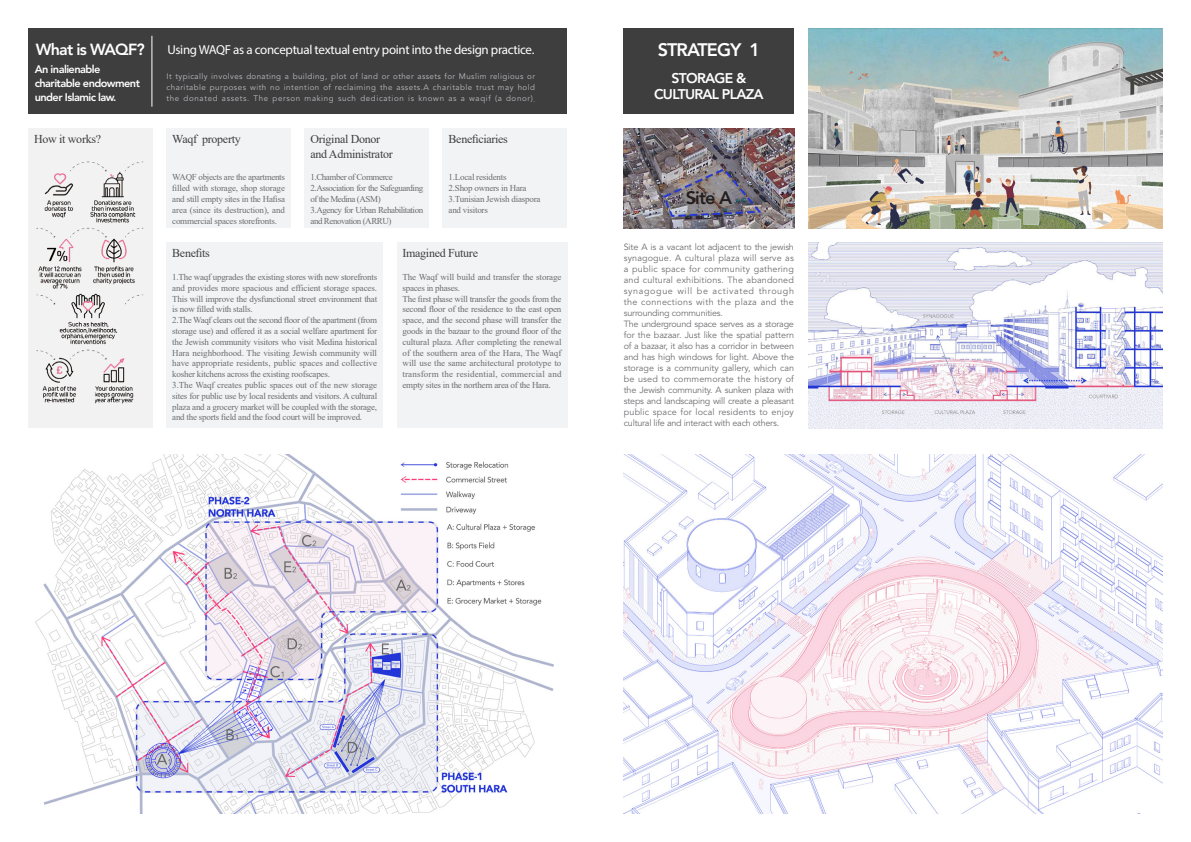
<style>
.page{position:relative;width:1191px;height:842px;background:#fff}
.page>*{position:absolute;margin:0;border:0;box-sizing:border-box;transform-origin:0 0}
.t1{font:800 18px "Avenir LT Std";letter-spacing:-.05em;color:#fff}
.t2{font:800 18px "Avenir LT Std";color:#231f20}
.t3{font:800 16px "Avenir LT Std";letter-spacing:-.05em;color:#fff}
.t4{font:800 14px "Avenir LT Std";letter-spacing:-.05em;color:#fff}
.大标题-左{font:13px "Myriad Pro";letter-spacing:-.025em;color:#fff}
.waqf{font:12px "Times New Roman";letter-spacing:-.025em;color:#3e3e3f}
.t5{font:800 11px/14px "Avenir LT Std";letter-spacing:-.05em;color:#fff}
.waqf-2{font:9px/10.8px "Times New Roman";letter-spacing:-.025em;color:#6c6d70;text-align:justify}
.正文_9-45book_左{font:9px/11px "Avenir LT Std";letter-spacing:-.025em;color:#6c6d70;text-align:justify}
.waqf-3{font:9px/10.8px "Times New Roman";letter-spacing:-.05em;color:#6c6d70}
.正文_9-45book_左-2{font:8px/11px "Avenir LT Std";letter-spacing:.08em;color:#bcbdc0;text-align:justify}
.s1{font-family:"Adobe Song Std";font-weight:300}
</style>
<div class="page">
<img style="left:35px;top:454px;width:519px;height:360px">
<img style="left:624px;top:454px;width:538px;height:360px">
<img style="left:808px;top:242px;width:354px;height:186px">
<img style="left:808px;top:28px;width:354px;height:200px">
<img style="left:624px;top:128px;width:170px;height:100px">
<div style="left:624px;top:28px;width:170px;height:86px;background:#3e3e3f"></div>
<div style="left:28px;top:128px;width:124px;height:300px;background:#f2f2f2"></div>
<img style="left:36px;top:161px;width:108px;height:243px">
<div style="left:167px;top:128px;width:124px;height:100px;background:#f2f3f4"></div>
<div style="left:167px;top:242px;width:216px;height:186px;background:#f2f3f4"></div>
<div style="left:397px;top:242px;width:170px;height:186px;background:#f2f3f4"></div>
<div style="left:305px;top:128px;width:124px;height:100px;background:#f2f3f4"></div>
<div style="left:443px;top:128px;width:124px;height:100px;background:#f2f3f4"></div>
<div style="left:28px;top:28px;width:539px;height:86px;background:#3e3e3f"></div>
<hr style="left:151px;top:36px;width:1px;height:71px;background:#fff">
<p class="t3" style="left:36px;top:40px;width:110px">What is WAQF?</p>
<p class="大标题-左" style="left:167px;top:41px;width:368px">Using WAQF as a conceptual textual entry point into the design practice.</p>
<p class="t5" style="left:35px;top:62px;width:107px">An inalienable charitable endowment under Islamic law.</p>
<p class="正文_9-45book_左-2" style="left:167px;top:71px;width:370px">It typically involves donating a building, plot of land or other assets for Muslim religious or charitable purposes with no intention of reclaiming the assets.A charitable trust may hold the donated assets. The person making such dedication is known as a waqif (a donor)<span class="s1">.</span></p>
<p class="waqf" style="left:34px;top:131px;width:69px">How it works?</p>
<p class="waqf" style="left:172px;top:131px;width:70px">Waqf property</p>
<p class="waqf-2" style="left:172px;top:172px;width:114px">WAQF objects are the apartments filled with storage, shop storage and still empty sites in the Hafisa area (since its destruction), and commercial spaces storefronts.</p>
<p class="waqf" style="left:310px;top:131px;width:71px">Original Donor</p>
<p class="waqf" style="left:310px;top:145px;width:84px">and Administrator</p>
<p class="waqf-3" style="left:310px;top:172px;width:84px">1.Chamber of Commerce</p>
<p class="waqf-3" style="left:310px;top:182px;width:114px">2.Association for the Safeguarding of the Medina (ASM)</p>
<p class="waqf-3" style="left:310px;top:204px;width:114px">3.Agency for Urban Rehabilitation and Renovation (ARRU)</p>
<p class="waqf" style="left:448px;top:131px;width:61px">Beneficiaries</p>
<p class="waqf-2" style="left:448px;top:172px;width:59px">1.Local residents</p>
<p class="waqf-2" style="left:448px;top:182px;width:79px">2.Shop owners in Hara</p>
<p class="waqf-2" style="left:448px;top:193px;width:93px">3.Tunisian Jewish diaspora</p>
<p class="waqf-2" style="left:448px;top:204px;width:41px">and visitors</p>
<p class="waqf" style="left:172px;top:245px;width:39px">Benefits</p>
<p class="waqf-2" style="left:172px;top:271px;width:206px">1.The waqf upgrades the existing stores with new storefronts and provides more spacious and efficient storage spaces.<br>This will improve the dysfunctional street environment that is now filled with stalls.</p>
<p class="waqf-2" style="left:172px;top:315px;width:206px">2.The Waqf clears out the second floor of the apartment (from storage use) and offered it as a social welfare apartment for the Jewish community visitors who visit Medina historical Hara neighborhood. The visiting Jewish community will have appropriate residents, public spaces and collective kosher kitchens across the existing roofscapes.</p>
<p class="waqf-2" style="left:172px;top:379px;width:206px">3.The Waqf creates public spaces out of the new storage sites for public use by local residents and visitors. A cultural plaza and a grocery market will be coupled with the storage, and the sports field and the food court will be improved.</p>
<p class="waqf" style="left:402px;top:245px;width:77px">Imagined Future</p>
<p class="waqf-2" style="left:402px;top:271px;width:160px">The Waqf will build and transfer the storage spaces in phases.</p>
<p class="waqf-2" style="left:402px;top:293px;width:160px">The first phase will transfer the goods from the second floor of the residence to the east open space, and the second phase will transfer the goods in the bazaar to the ground floor of the cultural plaza. After completing the renewal of the southern area of the Hara, The Waqf will use the same architectural prototype to transform the residential, commercial and empty sites in the northern area of the Hara.</p>
<p class="t1" style="left:657px;top:39px;width:104px">STRATEGY 1</p>
<p class="t4" style="left:671px;top:70px;width:77px">STORAGE &amp;</p>
<p class="t4" style="left:654px;top:86px;width:111px">CULTURAL PLAZA</p>
<p class="t2" style="left:686px;top:187px;width:48px">Site A</p>
<p class="正文_9-45book_左" style="left:624px;top:241px;width:172px">Site A is a vacant lot adjacent to the jewish synagogue. A cultural plaza will serve as a public space for community gathering and cultural exhibitions. The abandoned synagogue will be activated through the connections with the plaza and the surrounding communities.</p>
<p class="正文_9-45book_左" style="left:624px;top:318px;width:172px">The underground space serves as a storage for the bazaar. Just like the spatial pattern of a bazaar, it also has a corridor in between and has high windows for light. Above the storage is a community gallery, which can be used to commemorate the history of the Jewish community. A sunken plaza with steps and landscaping will create a pleasant public space for local residents to enjoy cultural life and interact with each others.</p>
</div>
